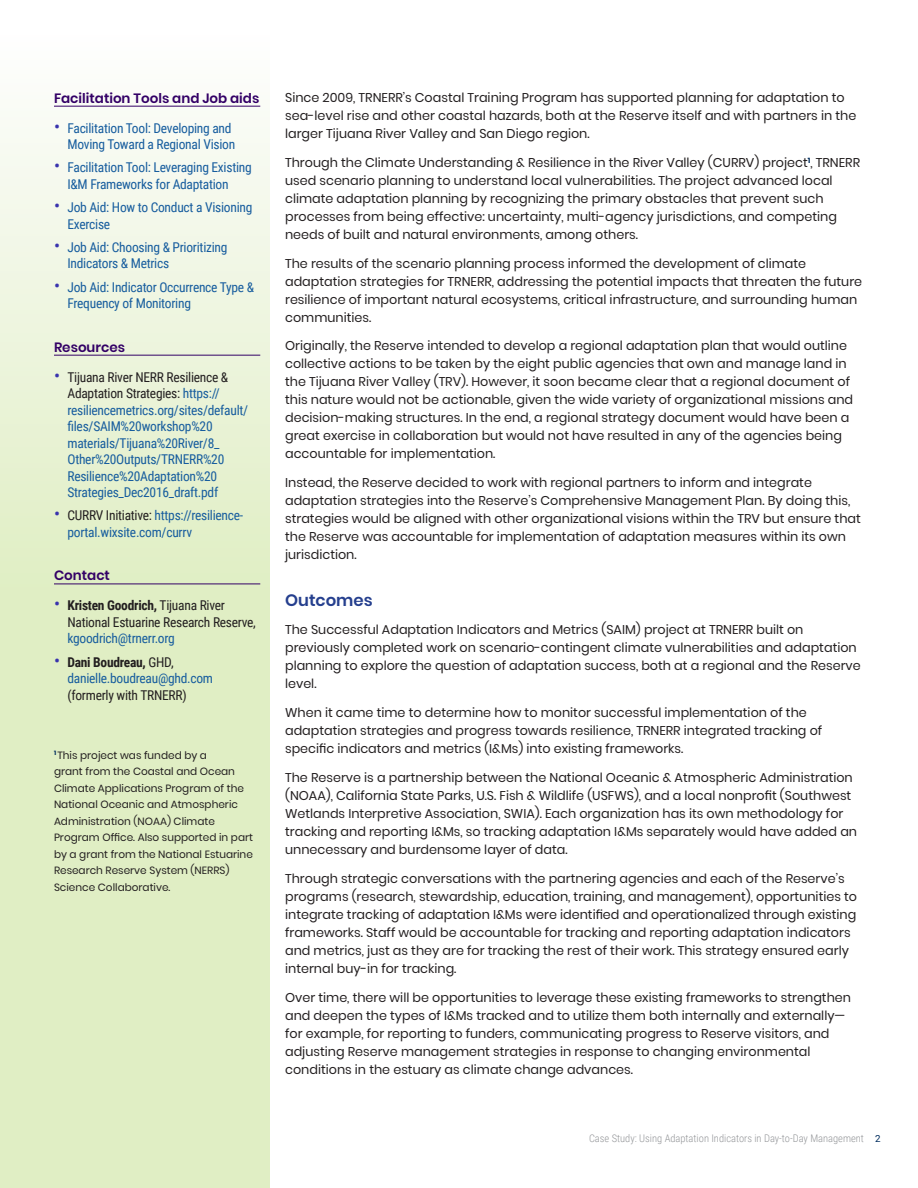
<style>
.page{position:relative;width:918px;height:1188px;background:#fff}
.page>*{position:absolute;margin:0;border:0;box-sizing:border-box;transform-origin:0 0}
.Subtitle{font:600 16.5px "Poppins";color:#253f8e}
.t1{font:13.5px/16.5px "Roboto Condensed";letter-spacing:-.02em;color:#175d9e}
.t2{font:13.5px/16.5px "Roboto Condensed";letter-spacing:-.02em;color:#231f20}
.Side-text-title{font:600 13.5px "Poppins";color:#306}
.t3{font:12.75px/18px "Poppins";color:#231f20}
.Footer-tx{font:10.5px/16.5px "Poppins";color:#231f20}
.t4{font:300 10.5px "Roboto Condensed";color:#939598}
.s1{font-size:18px;color:#3933ad}
.s2{color:#231f20}
.s3{font-weight:700}
.s4{color:#175d9e}
.s5{font-weight:700;color:#231f20}
.s6{font-family:"Roboto";font-weight:400;font-size:9.75px;color:#002d5e}
</style>
<div class="page">
<svg style="left:0;top:105px;width:270px;height:1083px;background:#e5f0ce"></svg>
<hr style="left:54px;top:106px;width:206px;height:1px;background:#306">
<hr style="left:54px;top:355px;width:206px;height:1px;background:#306">
<hr style="left:54px;top:584px;width:206px;height:1px;background:#306">
<p class="Side-text-title" style="left:54px;top:90px;width:207px">Facilitation Tools and Job aids</p>
<p class="t1" style="left:54px;top:119px;width:183px;text-align:right"><span class="s1">•</span> Facilitation Tool: Developing and<br>Moving Toward a Regional Vision</p>
<p class="t1" style="left:68px;top:159px;width:186px;text-indent:-14px"><span class="s1">•</span> Facilitation Tool: Leveraging Existing<br>I&amp;M Frameworks for Adaptation</p>
<p class="t1" style="left:68px;top:199px;width:186px;text-indent:-14px"><span class="s1">•</span> Job Aid: How to Conduct a Visioning<br>Exercise</p>
<p class="t1" style="left:68px;top:238px;width:162px;text-indent:-14px"><span class="s1">•</span> Job Aid: Choosing &amp; Prioritizing<br>Indicators &amp; Metrics</p>
<p class="t1" style="left:68px;top:278px;width:188px;text-indent:-14px"><span class="s1">•</span> Job Aid: Indicator Occurrence Type &amp;<br>Frequency of Monitoring</p>
<p class="Side-text-title" style="left:54px;top:339px;width:73px">Resources</p>
<p class="t1" style="left:68px;top:368px;width:182px;text-indent:-14px"><span class="s1">•</span> <span class="s2">Tijuana River NERR Resilience &amp; Adaptation Strategies:</span> https:// resiliencemetrics.org/sites/default/ files/SAIM%20workshop%20 materials/Tijuana%20River/8_ Other%20Outputs/TRNERR%20<br>Resilience%20Adaptation%20<br>Strategies_Dec2016_draft.pdf</p>
<p class="t1" style="left:68px;top:507px;width:177px;text-indent:-14px"><span class="s1">•</span> <span class="s2">CURRV Initiative:</span> https://resilience&shy;portal.wixsite.com/currv</p>
<p class="Side-text-title" style="left:54px;top:568px;width:58px">Contact</p>
<p class="t2" style="left:68px;top:597px;width:190px;text-indent:-14px"><span class="s1">•</span> <span class="s3">Kristen Goodrich,</span> Tijuana River<br>National Estuarine Research Reserve, <span class="s4">kgoodrich@trnerr.org</span></p>
<p class="t1" style="left:68px;top:653px;width:147px;text-indent:-14px"><span class="s1">•</span> <span class="s5">Dani Boudreau,</span> <span class="s2">GHD, </span>danielle.boudreau@ghd.com <span class="s2">(formerly with TRNERR)</span></p>
<p class="Footer-tx" style="left:54px;top:747px;width:201px"><sup>1</sup> This project was funded by a<br>grant from the Coastal and Ocean Climate Applications Program of the National Oceanic and Atmospheric Administration (NOAA) Climate Program Office. Also supported in part by a grant from the National Estuarine Research Reserve System (NERRS)<br>Science Collaborative.</p>
<p class="t3" style="left:285px;top:89px;width:573px">Since 2009, TRNERR’s Coastal Training Program has supported planning for adaptation to sea-level rise and other coastal hazards, both at the Reserve itself and with partners in the larger Tijuana River Valley and San Diego region.</p>
<p class="t3" style="left:285px;top:153px;width:577px">Through the Climate Understanding &amp; Resilience in the River Valley (CURRV) project<sup>1</sup>, TRNERR used scenario planning to understand local vulnerabilities. The project advanced local climate adaptation planning by recognizing the primary obstacles that prevent such processes from being effective: uncertainty, multi-agency jurisdictions, and competing needs of built and natural environments, among others.</p>
<p class="t3" style="left:285px;top:254px;width:579px">The results of the scenario planning process informed the development of climate adaptation strategies for TRNERR, addressing the potential impacts that threaten the future resilience of important natural ecosystems, critical infrastructure, and surrounding human communities.</p>
<p class="t3" style="left:285px;top:337px;width:570px">Originally, the Reserve intended to develop a regional adaptation plan that would outline collective actions to be taken by the eight public agencies that own and manage land in the Tijuana River Valley (TRV). However, it soon became clear that a regional document of this nature would not be actionable, given the wide variety of organizational missions and decision-making structures. In the end, a regional strategy document would have been a great exercise in collaboration but would not have resulted in any of the agencies being accountable for implementation.</p>
<p class="t3" style="left:285px;top:474px;width:577px">Instead, the Reserve decided to work with regional partners to inform and integrate adaptation strategies into the Reserve’s Comprehensive Management Plan. By doing this, strategies would be aligned with other organizational visions within the TRV but ensure that the Reserve was accountable for implementation of adaptation measures within its own jurisdiction.</p>
<p class="Subtitle" style="left:285px;top:590px;width:89px">Outcomes</p>
<p class="t3" style="left:285px;top:621px;width:577px">The Successful Adaptation Indicators and Metrics (SAIM) project at TRNERR built on previously completed work on scenario-contingent climate vulnerabilities and adaptation planning to explore the question of adaptation success, both at a regional and the Reserve level.</p>
<p class="t3" style="left:285px;top:704px;width:539px">When it came time to determine how to monitor successful implementation of the adaptation strategies and progress towards resilience, TRNERR integrated tracking of specific indicators and metrics (I&amp;Ms) into existing frameworks.</p>
<p class="t3" style="left:285px;top:769px;width:574px">The Reserve is a partnership between the National Oceanic &amp; Atmospheric Administration (NOAA), California State Parks, U.S. Fish &amp; Wildlife (USFWS), and a local nonprofit (Southwest Wetlands Interpretive Association, SWIA). Each organization has its own methodology for tracking and reporting I&amp;Ms, so tracking adaptation I&amp;Ms separately would have added an unnecessary and burdensome layer of data.</p>
<p class="t3" style="left:285px;top:869px;width:573px">Through strategic conversations with the partnering agencies and each of the Reserve’s programs (research, stewardship, education, training, and management), opportunities to integrate tracking of adaptation I&amp;Ms were identified and operationalized through existing frameworks. Staff would be accountable for tracking and reporting adaptation indicators and metrics, just as they are for tracking the rest of their work. This strategy ensured early internal buy-in for tracking.</p>
<p class="t3" style="left:285px;top:988px;width:567px">Over time, there will be opportunities to leverage these existing frameworks to strengthen and deepen the types of I&amp;Ms tracked and to utilize them both internally and externally— for example, for reporting to funders, communicating progress to Reserve visitors, and adjusting Reserve management strategies in response to changing environmental conditions in the estuary as climate change advances.</p>
<p class="t4" style="left:589px;top:1131px;width:293px">Case Study: Using Adaptation Indicators in Day-to-Day Management <span class="s6">2</span></p>
</div>
